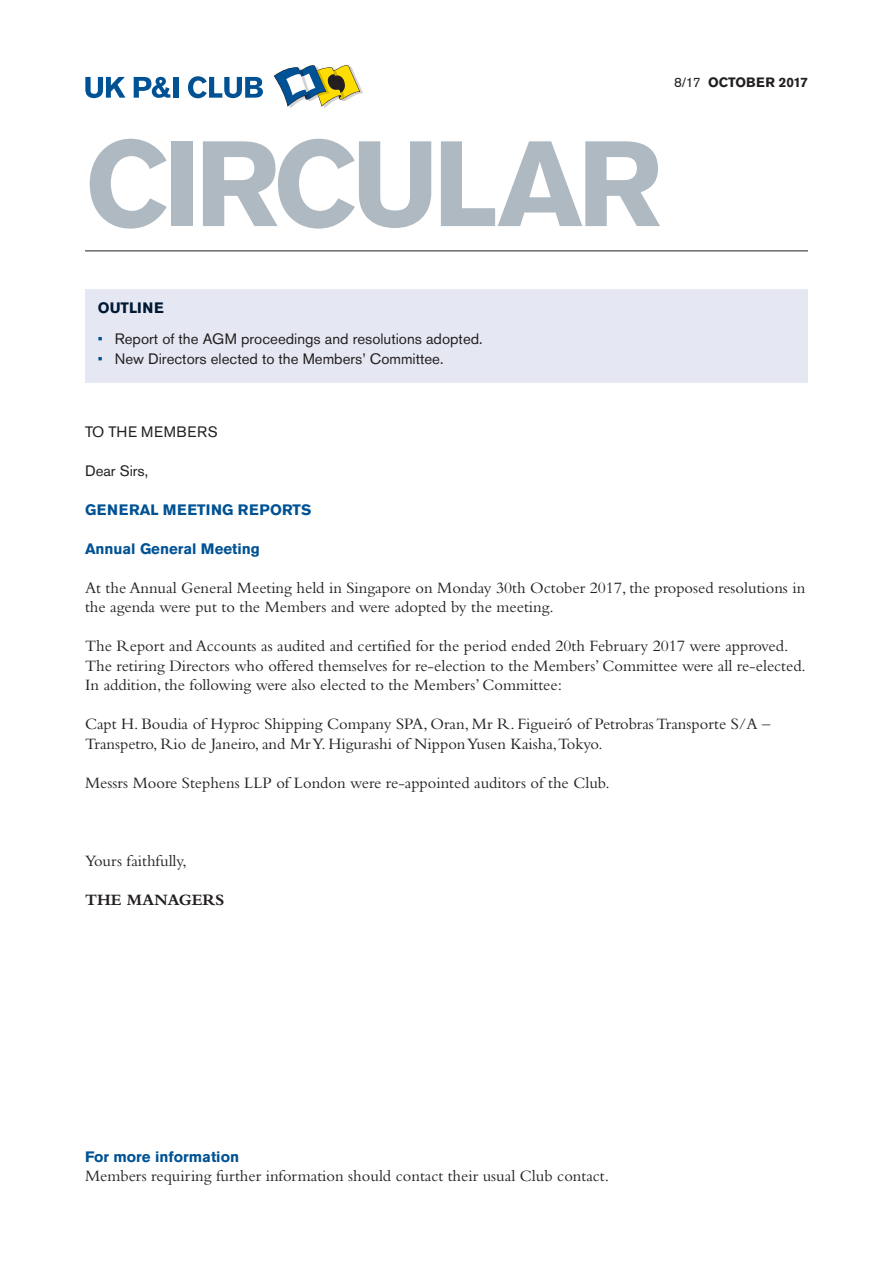
<style>
.page{position:relative;width:893px;height:1263px;background:#fff}
.page>*{position:absolute;margin:0;border:0;box-sizing:border-box;transform-origin:0 0}
.t1{font:700 120px "Akzidenz Grotesk BE";letter-spacing:-.05em;color:#afb9c1}
.t2{font:16.5px/19.5px "Bembo";color:#231f20}
.t3{font:700 16.5px "Bembo";color:#231f20}
.t4{font:15px "Akzidenz Grotesk BE";color:#231f20}
.t5{font:700 15px "Akzidenz Grotesk BE";color:#005294}
.t6{font:700 15px "Akzidenz Grotesk BE";letter-spacing:.03em;color:#005294}
.t7{font:15px "Akzidenz Grotesk BE";letter-spacing:.04em;color:#231f20}
.t8{font:700 15px "Akzidenz Grotesk BE";color:#001932}
.t9{font:700 13.5px "Akzidenz Grotesk BE";color:#231f20}
.s1{font-weight:400}
.s2{color:#005294}
</style>
<div class="page">
<div style="left:85px;top:289px;width:723px;height:94px;background:#e5e8f3"></div>
<svg style="left:274px;top:65px;width:89px;height:43px"></svg>
<svg style="left:85px;top:77px;width:40px;height:21px"></svg>
<svg style="left:134px;top:77px;width:36px;height:21px"></svg>
<div style="left:173px;top:77px;width:5px;height:21px;background:#005294"></div>
<svg style="left:188px;top:76px;width:75px;height:22px"></svg>
<hr style="left:85px;top:250px;width:723px;height:1px;background:#231f20">
<p class="t9" style="left:674px;top:77px;width:135px"><span class="s1">8/17</span> OCTOBER 2017</p>
<h1 class="t1" style="left:85px;top:137px;width:579px">CIRCULAR</h1>
<p class="t8" style="left:98px;top:302px;width:67px">OUTLINE</p>
<p class="t4" style="left:98px;top:333px;width:386px"><span class="s2">•</span> Report of the AGM proceedings and resolutions adopted.</p>
<p class="t4" style="left:98px;top:353px;width:347px"><span class="s2">•</span> New Directors elected to the Members’ Committee.</p>
<p class="t7" style="left:85px;top:426px;width:134px">TO THE MEMBERS</p>
<p class="t4" style="left:85px;top:465px;width:65px">Dear Sirs,</p>
<p class="t6" style="left:85px;top:503px;width:228px">GENERAL MEETING REPORTS</p>
<p class="t5" style="left:85px;top:542px;width:176px">Annual General Meeting</p>
<p class="t2" style="left:85px;top:579px;width:722px">At the Annual General Meeting held in Singapore on Monday 30th October 2017, the proposed resolutions in the agenda were put to the Members and were adopted by the meeting.</p>
<p class="t2" style="left:85px;top:638px;width:722px">The Report and Accounts as audited and certified for the period ended 20th February 2017 were approved.<br>The retiring Directors who offered themselves for re-election to the Members’ Committee were all re-elected.<br>In addition, the following were also elected to the Members’ Committee:</p>
<p class="t2" style="left:85px;top:716px;width:687px">Capt H. Boudia of Hyproc Shipping Company SPA, Oran, Mr R. Figueiró of PetrobrasTransporte S/A –<br>Transpetro, Rio de Janeiro, and MrY. Higurashi of NipponYusen Kaisha,Tokyo.</p>
<p class="t2" style="left:85px;top:774px;width:526px">Messrs Moore Stephens LLP of London were re-appointed auditors of the Club.</p>
<p class="t2" style="left:85px;top:852px;width:103px">Yours faithfully,</p>
<p class="t3" style="left:85px;top:894px;width:141px">THE MANAGERS</p>
<p class="t5" style="left:85px;top:1150px;width:156px">For more information</p>
<p class="t2" style="left:85px;top:1168px;width:525px">Members requiring further information should contact their usual Club contact.</p>
</div>
